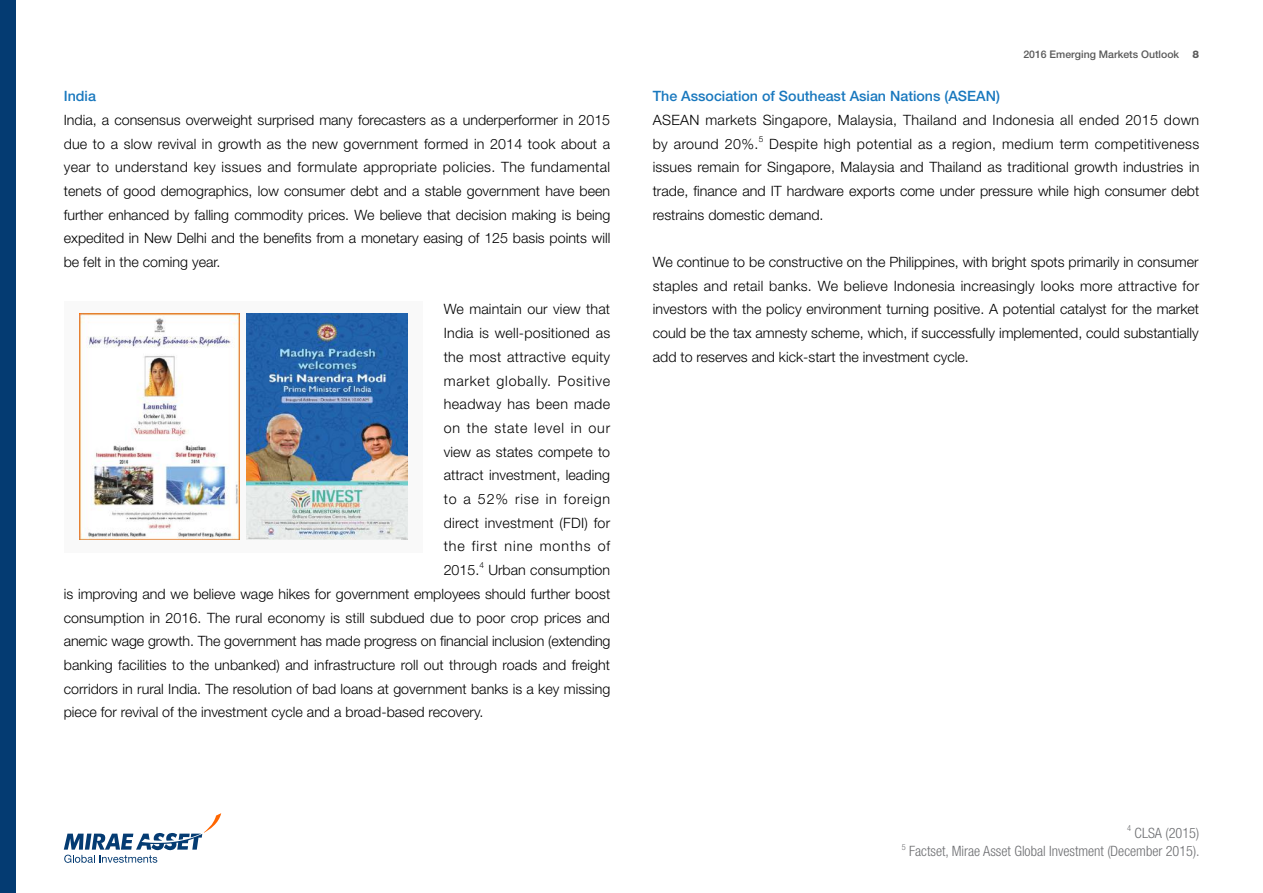
<style>
.page{position:relative;width:1263px;height:893px;background:#fff}
.page>*{position:absolute;margin:0;border:0;box-sizing:border-box;transform-origin:0 0}
.t1{font:300 14.25px/23.7px "Helvetica Neue LT Std";color:#000;text-align:justify}
.t2{font:300 14.25px/23.7px "Helvetica Neue LT Std";letter-spacing:.025em;color:#000}
.t3{font:300 condensed 14.25px "Helvetica Neue LT Std";color:#6d6e71}
.t4{font:500 14.25px "Helvetica Neue LT Std";color:#1978be}
.t5{font:500 10.5px "Helvetica Neue LT Std";color:#595959}
.t6{font:800 10.5px "Helvetica Neue LT Std";color:#595959}
.t7{font:300 8.25px "Helvetica Neue LT Std";color:#000}
.t8{font:300 condensed 8.25px "Helvetica Neue LT Std";color:#6d6e71}
</style>
<div class="page">
<svg style="left:64px;top:813px;width:157px;height:50px"></svg>
<div style="left:64px;top:301px;width:358px;height:251px;background:#f9f9f9"></div>
<img style="left:79px;top:314px;width:161px;height:225px">
<img style="left:247px;top:314px;width:160px;height:225px">
<div style="left:0;top:0;width:15px;height:893px;background:#043b72"></div>
<p class="t4" style="left:64px;top:88px;width:34px">India</p>
<p class="t1" style="left:64px;top:108px;width:548px">India, a consensus overweight surprised many forecasters as a underperformer in 2015 due to a slow revival in growth as the new government formed in 2014 took about a year to understand key issues and formulate appropriate policies. The fundamental tenets of good demographics, low consumer debt and a stable government have been further enhanced by falling commodity prices. We believe that decision making is being expedited in New Delhi and the benefits from a monetary easing of 125 basis points will be felt in the coming year.</p>
<p class="t1" style="left:444px;top:297px;width:168px">We maintain our view that India is well-positioned as the most attractive equity market globally. Positive headway has been made on the state level in our view as states compete to attract investment, leading to a 52% rise in foreign direct investment (FDI) for the first nine months of 2015.</p>
<p class="t7" style="left:479px;top:560px;width:6px">4</p>
<p class="t1" style="left:64px;top:558px;width:548px;text-indent:425px">Urban consumption is improving and we believe wage hikes for government employees should further boost consumption in 2016. The rural economy is still subdued due to poor crop prices and anemic wage growth. The government has made progress on financial inclusion (extending banking facilities to the unbanked) and infrastructure roll out through roads and freight corridors in rural India. The resolution of bad loans at government banks is a key missing piece for revival of the investment cycle and a broad-based recovery.</p>
<p class="t5" style="left:1023px;top:48px;width:157px">2016 Emerging Markets Outlook</p>
<p class="t6" style="left:1192px;top:48px;width:8px">8</p>
<p class="t4" style="left:653px;top:88px;width:349px">The Association of Southeast Asian Nations (ASEAN)</p>
<p class="t2" style="left:653px;top:108px;width:548px">ASEAN markets Singapore, Malaysia, Thailand and Indonesia all ended 2015 down by around 20%.</p>
<p class="t7" style="left:759px;top:134px;width:6px">5</p>
<p class="t1" style="left:653px;top:131px;width:548px;text-indent:116px">Despite high potential as a region, medium term competitiveness issues remain for Singapore, Malaysia and Thailand as traditional growth industries in trade, finance and IT hardware exports come under pressure while high consumer debt restrains domestic demand.</p>
<p class="t1" style="left:653px;top:250px;width:548px">We continue to be constructive on the Philippines, with bright spots primarily in consumer staples and retail banks. We believe Indonesia increasingly looks more attractive for investors with the policy environment turning positive. A potential catalyst for the market could be the tax amnesty scheme, which, if successfully implemented, could substantially add to reserves and kick-start the investment cycle.</p>
<p class="t8" style="left:1127px;top:823px;width:5px">4</p>
<p class="t3" style="left:1135px;top:824px;width:66px">CLSA (2015)</p>
<p class="t8" style="left:902px;top:842px;width:5px">5</p>
<p class="t3" style="left:909px;top:843px;width:292px">Factset, Mirae Asset Global Investment (December 2015).</p>
</div>
